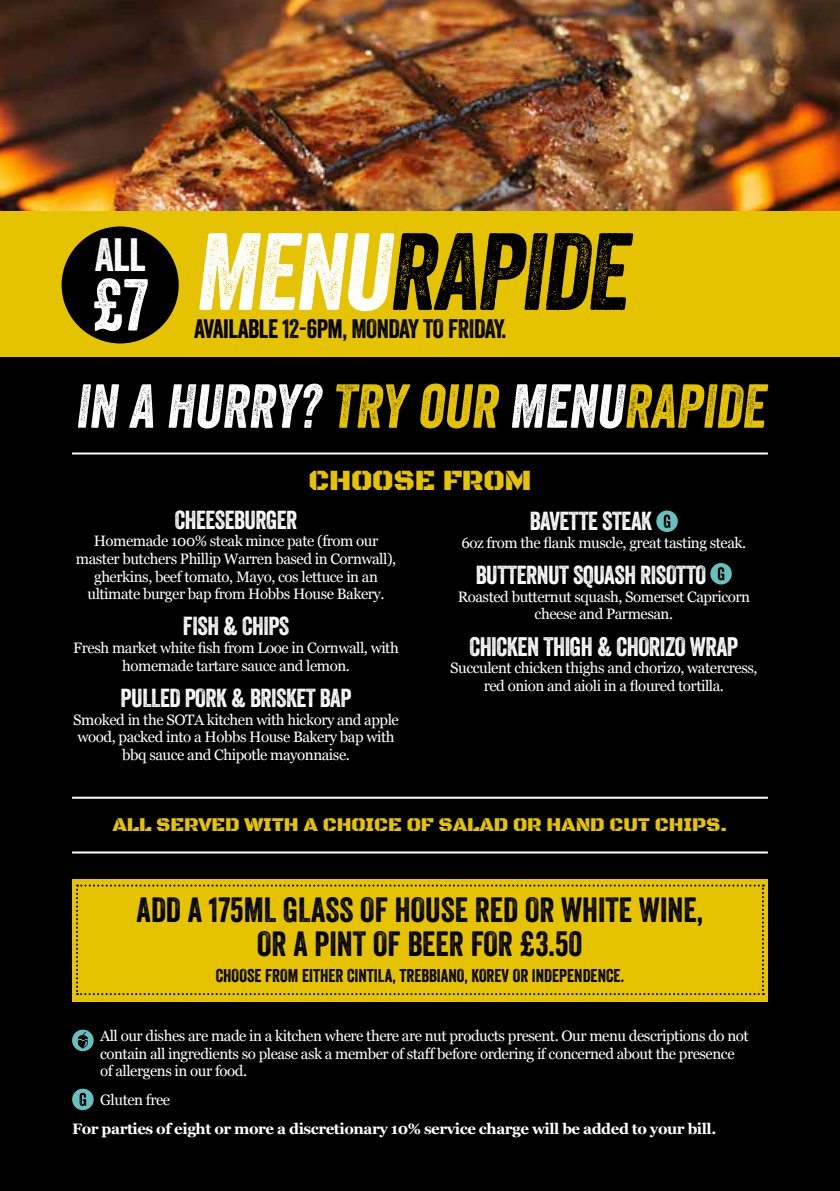
<style>
.page{position:relative;width:840px;height:1191px;background:#fff}
.page>*{position:absolute;margin:0;border:0;box-sizing:border-box;transform-origin:0 0}
.t1{font:106px "Veneer";color:#000}
.t2{font:70.8px "Veneer";color:#fff}
.t3{font:60px "Veneer";color:#fff}
.t4{font:45.4px "Veneer";color:#fff}
.t5{font:34px/34px "Veneer";color:#000;text-align:center}
.t6{font:30px "Black Ops One";letter-spacing:-.01em;color:#e5c300}
.t7{font:26px "Veneer";letter-spacing:-.02em;color:#000}
.t8{font:26px "Veneer";letter-spacing:-.02em;color:#fff}
.t9{font:25.2px "Veneer";letter-spacing:-.02em;color:#fff}
.t10{font:20px "Black Ops One";letter-spacing:-.01em;color:#e5c300}
.t11{font:18px "Veneer";color:#000}
.t12{font:15px/17.6px "Georgia";letter-spacing:-.03em;color:#fff;text-align:center}
.t13{font:700 15px "Georgia";letter-spacing:-.03em;color:#fff}
.s1{color:#fff}
.s2{color:#e5c300}
</style>
<div class="page">
<div style="left:0;top:0;width:839px;height:1191px;background:#000"></div>
<img style="left:0;top:0;width:839px;height:211px">
<svg style="left:72px;top:1029px;width:22px;height:22px"></svg>
<svg style="left:78px;top:1032px;width:10px;height:16px"></svg>
<div style="left:0;top:211px;width:839px;height:145px;background:#e5c300"></div>
<div style="left:62px;top:226px;width:117px;height:117px;background:#000;border-radius:50%"></div>
<div style="left:656px;top:510px;width:21px;height:22px;background:#66c1be;border-radius:50%"></div>
<svg style="left:663px;top:514px;width:7px;height:14px"></svg>
<div style="left:710px;top:563px;width:21px;height:21px;background:#66c1be;border-radius:50%"></div>
<svg style="left:717px;top:567px;width:7px;height:13px"></svg>
<hr style="left:72px;top:452px;width:695px;height:2px;background:#fff">
<hr style="left:72px;top:796px;width:695px;height:2px;background:#fff">
<hr style="left:72px;top:851px;width:695px;height:2px;background:#fff">
<div style="left:72px;top:878px;width:695px;height:123px;background:#e5c300"></div>
<svg style="left:76px;top:884px;width:687px;height:111px"></svg>
<svg style="left:72px;top:1088px;width:22px;height:22px"></svg>
<svg style="left:79px;top:1092px;width:7px;height:14px"></svg>
<h3 class="t4" style="left:95px;top:227px;width:52px">ALL</h3>
<h2 class="t2" style="left:92px;top:262px;width:58px">£7</h2>
<h1 class="t1" style="left:194px;top:207px;width:450px"><span class="s1">MENU</span>RAPIDE</h1>
<h3 class="t7" style="left:194px;top:313px;width:314px">AVAILABLE 12-6PM, MONDAY TO FRIDAY.</h3>
<h3 class="t3" style="left:75px;top:369px;width:699px">IN A HURRY? <span class="s2">TRY OUR</span> MENU<span class="s2">RAPIDE</span></h3>
<h3 class="t6" style="left:308px;top:463px;width:224px">CHOOSE FROM</h3>
<h3 class="t9" style="left:175px;top:504px;width:124px">CHEESEBURGER</h3>
<p class="t12" style="left:76px;top:532px;width:322px">Homemade 100% steak mince pate (from our master butchers Phillip Warren based in Cornwall), gherkins, beef tomato, Mayo, cos lettuce in an ultimate burger bap from Hobbs House Bakery.</p>
<h3 class="t9" style="left:183px;top:611px;width:108px">FISH &amp; CHIPS</h3>
<p class="t12" style="left:73px;top:638px;width:327px">Fresh market white fish from Looe in Cornwall, with homemade tartare sauce and lemon.</p>
<h3 class="t9" style="left:121px;top:682px;width:232px">PULLED PORK &amp; BRISKET BAP</h3>
<p class="t12" style="left:73px;top:710px;width:327px">Smoked in the SOTA kitchen with hickory and apple wood, packed into a Hobbs House Bakery bap with bbq sauce and Chipotle mayonnaise.</p>
<h3 class="t9" style="left:529px;top:505px;width:124px">BAVETTE STEAK</h3>
<p class="t12" style="left:461px;top:533px;width:286px">6oz from the flank muscle, great tasting steak.</p>
<h3 class="t9" style="left:475px;top:559px;width:232px">BUTTERNUT SQUASH RISOTTO</h3>
<p class="t12" style="left:457px;top:587px;width:294px">Roasted butternut squash, Somerset Capricorn cheese and Parmesan.</p>
<h3 class="t8" style="left:469px;top:630px;width:270px">CHICKEN THIGH &amp; CHORIZO WRAP</h3>
<p class="t12" style="left:450px;top:658px;width:309px">Succulent chicken thighs and chorizo, watercress, red onion and aioli in a floured tortilla.</p>
<h3 class="t10" style="left:112px;top:813px;width:616px">ALL SERVED WITH A CHOICE OF SALAD OR HAND CUT CHIPS.</h3>
<h3 class="t5" style="left:136px;top:892px;width:567px">ADD A 175ML GLASS OF HOUSE RED OR WHITE WINE,<br>OR A PINT OF BEER FOR £3.50</h3>
<p class="t11" style="left:215px;top:964px;width:409px">CHOOSE FROM EITHER CINTILA, TREBBIANO, KOREV OR INDEPENDENCE.</p>
<p class="t12" style="left:100px;top:1026px;width:649px;text-align:left">All our dishes are made in a kitchen where there are nut products present. Our menu descriptions do not contain all ingredients so please ask a member of staff before ordering if concerned about the presence of allergens in our food.</p>
<p class="t12" style="left:100px;top:1090px;width:72px">Gluten free</p>
<p class="t13" style="left:72px;top:1117px;width:645px">For parties of eight or more a discretionary 10% service charge will be added to your bill.</p>
</div>
